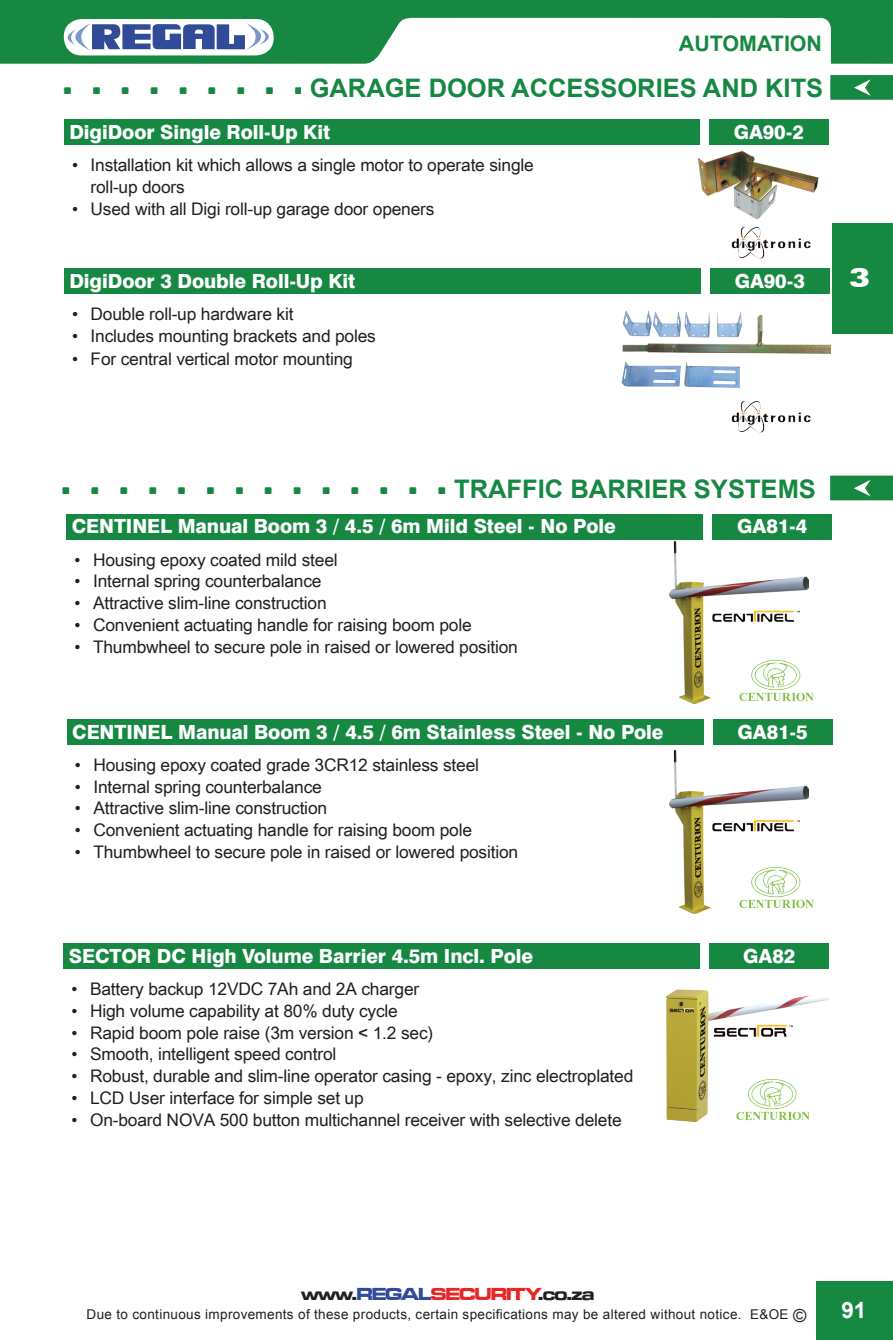
<style>
.page{position:relative;width:893px;height:1340px;background:#fff}
.page>*{position:absolute;margin:0;border:0;box-sizing:border-box;transform-origin:0 0}
.t1{font:500 42.98px "Bank Gothic BT";color:#168842}
.t2{font:900 expanded 26.55px "Zurich BT";color:#fff}
.t3{font:700 25.65px "Arial";color:#168842}
.t4{font:700 25.43px "Arial";color:#168842}
.t5{font:700 22.5px "Arial";color:#fff}
.t6{font:700 21.38px "Arial";color:#168842}
.t7{font:800 19.57px "Swiss 721 BT";letter-spacing:-.005em;color:#fff}
.t8{font:18px "Microgramma D Bold Exte";letter-spacing:-.05em;color:#231f20}
.Body_Copy{font:17.32px/22.1px "Arial Unicode MS";letter-spacing:-.01em;color:#231f20}
.t9{font:13.5px "Arial";letter-spacing:.025em;color:#231f20}
.s1{color:#324b98}
.s2{color:#ea2423}
.s3{font-size:18px}
</style>
<div class="page">
<div style="left:816px;top:1280px;width:77px;height:59px;background:#168842"></div>
<svg style="left:0;top:0;width:893px;height:64px;fill:#168842"></svg>
<div style="left:64px;top:19px;width:210px;height:36px;background:#fff;border-radius:18px"></div>
<svg style="left:68px;top:23px;width:201px;height:27px"></svg>
<div style="left:833px;top:223px;width:60px;height:110px;background:#168842"></div>
<svg style="left:830px;top:75px;width:63px;height:25px"></svg>
<div style="left:64px;top:119px;width:636px;height:26px;background:#168842"></div>
<div style="left:709px;top:119px;width:120px;height:26px;background:#168842"></div>
<img style="left:698px;top:151px;width:121px;height:67px">
<div style="left:64px;top:268px;width:637px;height:26px;background:#168842"></div>
<img style="left:621px;top:268px;width:209px;height:120px">
<img style="left:731px;top:226px;width:80px;height:33px">
<img style="left:731px;top:400px;width:80px;height:33px">
<svg style="left:830px;top:475px;width:63px;height:25px"></svg>
<div style="left:66px;top:513px;width:637px;height:26px;background:#168842"></div>
<div style="left:67px;top:719px;width:636px;height:25px;background:#168842"></div>
<div style="left:712px;top:513px;width:120px;height:26px;background:#168842"></div>
<div style="left:713px;top:719px;width:120px;height:25px;background:#168842"></div>
<img style="left:669px;top:541px;width:139px;height:162px">
<img style="left:670px;top:750px;width:138px;height:163px">
<img style="left:734px;top:864px;width:80px;height:47px">
<img style="left:734px;top:657px;width:80px;height:46px">
<div style="left:63px;top:943px;width:637px;height:26px;background:#168842"></div>
<div style="left:709px;top:943px;width:120px;height:26px;background:#168842"></div>
<img style="left:666px;top:989px;width:162px;height:132px">
<img style="left:730px;top:1076px;width:86px;height:45px">
<p class="t6" style="left:679px;top:29px;width:145px">AUTOMATION</p>
<p class="t4" style="left:310px;top:72px;width:515px">GARAGE DOOR ACCESSORIES AND KITS</p>
<p class="t7" style="left:69px;top:120px;width:262px">DigiDoor Single Roll-Up Kit</p>
<p class="t7" style="left:734px;top:120px;width:72px">GA90-2</p>
<p class="Body_Copy" style="left:91px;top:154px;width:445px;text-indent:-18px">• Installation kit which allows a single motor to operate single roll-up doors</p>
<p class="Body_Copy" style="left:72px;top:198px;width:364px">• Used with all Digi roll-up garage door openers</p>
<p class="t1" style="left:61px;top:59px;width:786px">............................</p>
<p class="t7" style="left:69px;top:269px;width:287px">DigiDoor 3 Double Roll-Up Kit</p>
<p class="t7" style="left:735px;top:269px;width:72px">GA90-3</p>
<p class="Body_Copy" style="left:72px;top:303px;width:223px">• Double roll-up hardware kit</p>
<p class="Body_Copy" style="left:72px;top:325px;width:305px">• Includes mounting brackets and poles</p>
<p class="Body_Copy" style="left:72px;top:347px;width:282px">• For central vertical motor mounting</p>
<p class="t2" style="left:849px;top:262px;width:23px">3</p>
<p class="t3" style="left:454px;top:472px;width:363px">TRAFFIC BARRIER SYSTEMS</p>
<p class="t7" style="left:72px;top:514px;width:545px">CENTINEL Manual Boom 3 / 4.5 / 6m Mild Steel - No Pole</p>
<p class="t1" style="left:59px;top:459px;width:788px">............................</p>
<p class="t7" style="left:737px;top:514px;width:72px">GA81-4</p>
<p class="Body_Copy" style="left:75px;top:548px;width:265px">• Housing epoxy coated mild steel</p>
<p class="Body_Copy" style="left:75px;top:570px;width:248px">• Internal spring counterbalance</p>
<p class="Body_Copy" style="left:75px;top:591px;width:254px">• Attractive slim-line construction</p>
<p class="Body_Copy" style="left:75px;top:613px;width:399px">• Convenient actuating handle for raising boom pole</p>
<p class="Body_Copy" style="left:75px;top:635px;width:445px">• Thumbwheel to secure pole in raised or lowered position</p>
<p class="t7" style="left:72px;top:720px;width:593px">CENTINEL Manual Boom 3 / 4.5 / 6m Stainless Steel - No Pole</p>
<p class="Body_Copy" style="left:75px;top:753px;width:406px">• Housing epoxy coated grade 3CR12 stainless steel</p>
<p class="Body_Copy" style="left:75px;top:775px;width:248px">• Internal spring counterbalance</p>
<p class="Body_Copy" style="left:75px;top:797px;width:254px">• Attractive slim-line construction</p>
<p class="Body_Copy" style="left:75px;top:818px;width:399px">• Convenient actuating handle for raising boom pole</p>
<p class="Body_Copy" style="left:75px;top:840px;width:445px">• Thumbwheel to secure pole in raised or lowered position</p>
<p class="t7" style="left:738px;top:720px;width:72px">GA81-5</p>
<p class="t7" style="left:69px;top:944px;width:466px">SECTOR DC High Volume Barrier 4.5m Incl. Pole</p>
<p class="t7" style="left:743px;top:944px;width:54px">GA82</p>
<p class="Body_Copy" style="left:72px;top:977px;width:349px">• Battery backup 12VDC 7Ah and 2A charger</p>
<p class="Body_Copy" style="left:72px;top:999px;width:328px">• High volume capability at 80% duty cycle</p>
<p class="Body_Copy" style="left:72px;top:1021px;width:363px">• Rapid boom pole raise (3m version &lt; 1.2 sec)</p>
<p class="Body_Copy" style="left:72px;top:1042px;width:266px">• Smooth, intelligent speed control</p>
<p class="Body_Copy" style="left:72px;top:1064px;width:563px">• Robust, durable and slim-line operator casing - epoxy, zinc electroplated</p>
<p class="Body_Copy" style="left:72px;top:1086px;width:294px">• LCD User interface for simple set up</p>
<p class="Body_Copy" style="left:72px;top:1108px;width:552px">• On-board NOVA 500 button multichannel receiver with selective delete</p>
<p class="t8" style="left:301px;top:1281px;width:295px">www.<span class="s1">REGAL</span><span class="s2">SECURITY</span>.co.za</p>
<p class="t9" style="left:87px;top:1305px;width:721px">Due to continuous improvements of these products, certain specifications may be altered without notice. E&amp;OE <span class="s3">©</span></p>
<p class="t5" style="left:841px;top:1294px;width:27px">91</p>
</div>
